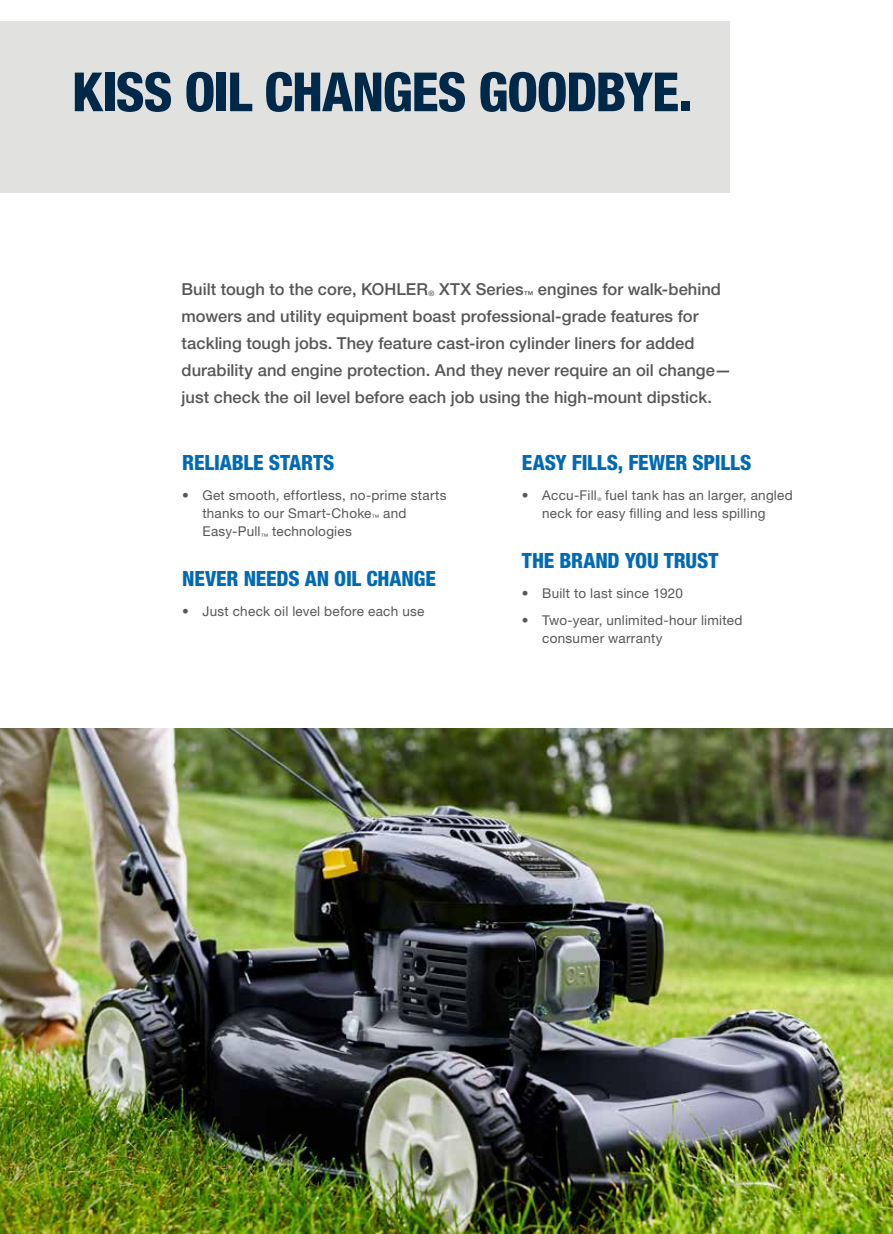
<style>
.page{position:relative;width:893px;height:1234px;background:#fff}
.page>*{position:absolute;margin:0;border:0;box-sizing:border-box;transform-origin:0 0}
.t1{font:800 condensed 54px "Helvetica Neue LT Pro";letter-spacing:-.025em;color:#002848}
.t2{font:800 condensed 21px "Helvetica Neue LT Pro";letter-spacing:-.005em;color:#006ab4}
.t3{font:500 16.5px/27px "Helvetica Neue LT Pro";letter-spacing:.005em;color:#575756}
.t4{font:13.5px/18px "Helvetica Neue LT Pro";letter-spacing:.02em;color:#575756}
.t5{font:4.95px "Helvetica Neue LT Pro";color:#575756}
.s1{font-size:7.5px}
</style>
<div class="page">
<div style="left:0;top:21px;width:729px;height:171px;background:#e1e2e0"></div>
<img style="left:0;top:728px;width:893px;height:505px">
<h1 class="t1" style="left:72px;top:59px;width:622px">KISS OIL CHANGES GOODBYE.</h1>
<p class="t3" style="left:182px;top:275px;width:551px">Built tough to the core, KOHLER<span class="s1">®</span> XTX Series<sub>™</sub> engines for walk-behind mowers and utility equipment boast professional-grade features for tackling tough jobs. They feature cast-iron cylinder liners for added durability and engine protection. And they never require an oil change— just check the oil level before each job using the high-mount dipstick.</p>
<p class="t2" style="left:182px;top:449px;width:154px">RELIABLE STARTS</p>
<p class="t4" style="left:202px;top:485px;width:246px;text-indent:-20px">• Get smooth, effortless, no-prime starts thanks to our Smart-Choke<sub>™</sub> and<br>Easy-Pull<sub>™</sub> technologies</p>
<p class="t2" style="left:182px;top:565px;width:255px">NEVER NEEDS AN OIL CHANGE</p>
<p class="t4" style="left:182px;top:602px;width:244px">• Just check oil level before each use</p>
<p class="t2" style="left:522px;top:449px;width:231px">EASY FILLS, FEWER SPILLS</p>
<p class="t4" style="left:522px;top:485px;width:76px">• Accu-Fill</p>
<p class="t5" style="left:597px;top:495px;width:5px">®</p>
<p class="t4" style="left:542px;top:485px;width:252px;text-indent:63px">fuel tank has an larger, angled neck for easy filling and less spilling</p>
<p class="t2" style="left:522px;top:547px;width:198px">THE BRAND YOU TRUST</p>
<p class="t4" style="left:522px;top:584px;width:162px">• Built to last since 1920</p>
<p class="t4" style="left:542px;top:611px;width:202px;text-indent:-20px">• Two-year, unlimited-hour limited consumer warranty</p>
</div>
